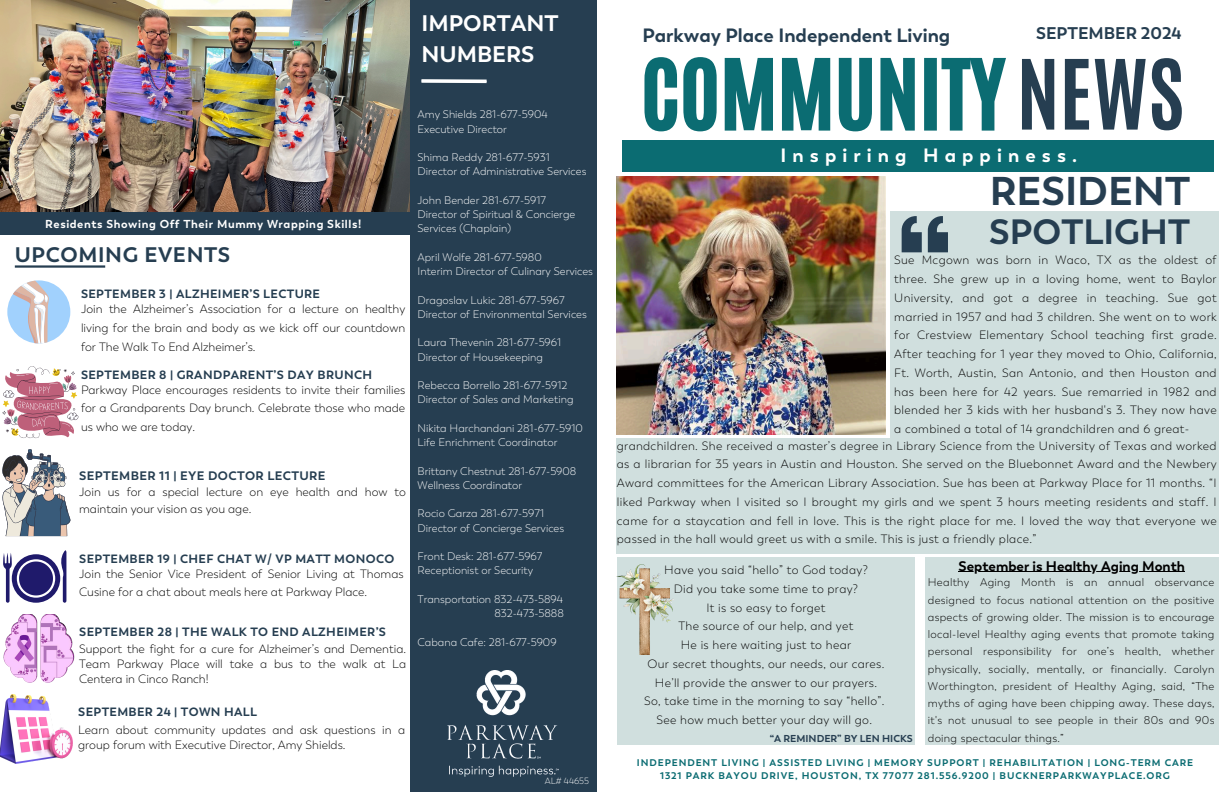
<style>
.page{position:relative;width:1224px;height:792px;background:#fff}
.page>*{position:absolute;margin:0;border:0;box-sizing:border-box;transform-origin:0 0}
.t1{font:82.2px "CA Generated";letter-spacing:.005em;color:#0b6c72}
.t2{font:700 40px "Trenda";color:#263e51}
.t3{font:700 35px "Trenda";color:#263e51}
.t4{font:700 22.4px/31.2px "Trenda";color:#fff}
.t5{font:700 21px "Trenda";letter-spacing:.03em;color:#263e51}
.t6{font:700 19.2px "Trenda";color:#263e51}
.t7{font:700 19.2px "Trenda";letter-spacing:.315em;color:#fff}
.t8{font:700 16.9px "Trenda";color:#263e51}
.t9{font:700 13.8px "Trenda";color:#000}
.t10{font:700 12.3px "Trenda";letter-spacing:.03em;color:#263e51}
.t11{font:300 12px/18.8px "Trenda";color:#000;text-align:justify}
.t12{font:300 12px "Trenda";letter-spacing:.025em;color:#000}
.t13{font:700 12px "Trenda";letter-spacing:.03em;color:#263e51}
.t14{font:700 11.5px "Trenda";letter-spacing:.05em;color:#fff}
.t15{font:300 11.1px/17.2px "Trenda";letter-spacing:.025em;color:#000;text-align:justify}
.t16{font:300 11px/14.2px "Trenda";color:#fff}
.t17{font:700 10px "Trenda";color:#263e51}
.t18{font:700 9.7px "Trenda";letter-spacing:.095em;color:#0b6c72}
.t19{font:300 9px "Trenda";color:#fff}
.s1{font-family:"Antonio";font-weight:700;color:#263e51}
</style>
<div class="page">
<div style="left:622px;top:141px;width:591px;height:31px;background:#0b6c72"></div>
<img style="left:0;top:0;width:410px;height:213px">
<div style="left:410px;top:0;width:187px;height:792px;background:#263e51"></div>
<img style="left:447px;top:671px;width:111px;height:106px">
<svg style="left:421px;top:79px;width:66px;height:5px"></svg>
<hr style="left:15px;top:265px;width:90px;height:3px;background:#263e51">
<div style="left:0;top:213px;width:412px;height:22px;background:#263e51"></div>
<div style="left:890px;top:212px;width:328px;height:229px;background:#d0dfde"></div>
<div style="left:617px;top:439px;width:602px;height:115px;background:#d0dfde"></div>
<img style="left:617px;top:177px;width:268px;height:258px">
<div style="left:7px;top:280px;width:63px;height:63px;background:#a1d1fd;border-radius:50%"></div>
<svg style="left:13px;top:281px;width:36px;height:62px"></svg>
<div style="left:617px;top:558px;width:298px;height:187px;background:#d0dfde"></div>
<div style="left:925px;top:558px;width:294px;height:187px;background:#d0dfde"></div>
<svg style="left:2px;top:366px;width:77px;height:72px"></svg>
<svg style="left:2px;top:449px;width:68px;height:88px"></svg>
<svg style="left:3px;top:550px;width:63px;height:53px"></svg>
<img style="left:3px;top:614px;width:72px;height:69px">
<img style="left:0;top:695px;width:73px;height:68px">
<img style="left:617px;top:564px;width:57px;height:90px">
<hr style="left:959px;top:571px;width:226px;height:1px;background:#000">
<svg style="left:902px;top:216px;width:46px;height:36px"></svg>
<p class="t4" style="left:421px;top:7px;width:139px">IMPORTANT<br>NUMBERS</p>
<p class="t14" style="left:45px;top:217px;width:317px">Residents Showing Off Their Mummy Wrapping Skills!</p>
<p class="t5" style="left:15px;top:241px;width:217px">UPCOMING EVENTS</p>
<p class="t13" style="left:81px;top:287px;width:241px">SEPTEMBER 3 | ALZHEIMER’S LECTURE</p>
<p class="t11" style="left:81px;top:300px;width:326px">Join the Alzheimer’s Association for a lecture on healthy living for the brain and body as we kick off our countdown for The Walk To End Alzheimer’s.</p>
<p class="t13" style="left:81px;top:367px;width:293px">SEPTEMBER 8 | GRANDPARENT’S DAY BRUNCH</p>
<p class="t11" style="left:81px;top:380px;width:326px">Parkway Place encourages residents to invite their families for a Grandparents Day brunch. Celebrate those who made us who we are today.</p>
<p class="t10" style="left:79px;top:469px;width:248px">SEPTEMBER 11 | EYE DOCTOR LECTURE</p>
<p class="t11" style="left:79px;top:483px;width:328px;line-height:17.2px">Join us for a special lecture on eye health and how to maintain your vision as you age.</p>
<p class="t13" style="left:79px;top:551px;width:317px">SEPTEMBER 19 | CHEF CHAT W/ VP MATT MONOCO</p>
<p class="t11" style="left:79px;top:566px;width:326px;line-height:17.2px">Join the Senior Vice President of Senior Living at Thomas<br>Cusine for a chat about meals here at Parkway Place.</p>
<p class="t13" style="left:79px;top:624px;width:308px">SEPTEMBER 28 | THE WALK TO END ALZHEIMER’S</p>
<p class="t11" style="left:79px;top:642px;width:328px;line-height:15px">Support the fight for a cure for Alzheimer’s and Dementia.<br>Team Parkway Place will take a bus to the walk at La Centera in Cinco Ranch!</p>
<p class="t13" style="left:78px;top:704px;width:180px">SEPTEMBER 24 | TOWN HALL</p>
<p class="t11" style="left:78px;top:722px;width:328px;line-height:15px">Learn about community updates and ask questions in a group forum with Executive Director, Amy Shields.</p>
<p class="t16" style="left:418px;top:108px;width:131px">Amy Shields 281-677-5904</p>
<p class="t16" style="left:418px;top:122px;width:91px">Executive Director</p>
<p class="t16" style="left:418px;top:150px;width:134px">Shima Reddy 281-677-5931</p>
<p class="t16" style="left:418px;top:165px;width:170px">Director of Administrative Services</p>
<p class="t16" style="left:418px;top:193px;width:130px">John Bender 281-677-5917</p>
<p class="t16" style="left:418px;top:207px;width:159px">Director of Spiritual &amp; Concierge<br>Services (Chaplain)</p>
<p class="t16" style="left:418px;top:250px;width:126px">April Wolfe 281-677-5980</p>
<p class="t16" style="left:418px;top:264px;width:177px">Interim Director of Culinary Services</p>
<p class="t16" style="left:418px;top:293px;width:148px">Dragoslav Lukic 281-677-5967</p>
<p class="t16" style="left:418px;top:307px;width:171px">Director of Environmental Services</p>
<p class="t16" style="left:418px;top:336px;width:145px">Laura Thevenin 281-677-5961</p>
<p class="t16" style="left:418px;top:350px;width:127px">Director of Housekeeping</p>
<p class="t16" style="left:418px;top:378px;width:151px">Rebecca Borrello 281-677-5912</p>
<p class="t16" style="left:418px;top:393px;width:157px">Director of Sales and Marketing</p>
<p class="t16" style="left:418px;top:421px;width:167px">Nikita Harchandani 281-677-5910</p>
<h6 class="t16" style="left:418px;top:435px;width:141px">Life Enrichment Coordinator</h6>
<h5 class="t16" style="left:418px;top:464px;width:160px">Brittany Chestnut 281-677-5908</h5>
<h1 class="t16" style="left:418px;top:478px;width:106px">Wellness Coordinator</h1>
<h1 class="t16" style="left:418px;top:507px;width:128px">Rocio Garza 281-677-5971</h1>
<h5 class="t16" style="left:418px;top:521px;width:148px">Director of Concierge Services</h5>
<h2 class="t16" style="left:418px;top:549px;width:126px">Front Desk: 281-677-5967</h2>
<h3 class="t16" style="left:418px;top:564px;width:117px">Receptionist or Security</h3>
<p class="t16" style="left:418px;top:592px;width:147px">Transportation 832-473-5894</p>
<p class="t16" style="left:494px;top:606px;width:71px">832-473-5888</p>
<p class="t16" style="left:418px;top:635px;width:141px">Cabana Cafe: 281-677-5909</p>
<p class="t19" style="left:545px;top:776px;width:46px">AL# 44655</p>
<p class="t6" style="left:642px;top:24px;width:309px">Parkway Place Independent Living</p>
<p class="t8" style="left:1036px;top:23px;width:147px">SEPTEMBER 2024</p>
<h4 class="t1" style="left:641px;top:36px;width:545px">COMMUNITY <span class="s1">NEWS</span></h4>
<h4 class="t7" style="left:781px;top:144px;width:298px">Inspiring Happiness.</h4>
<p class="t2" style="left:990px;top:166px;width:202px">RESIDENT</p>
<p class="t3" style="left:989px;top:211px;width:202px">SPOTLIGHT</p>
<p class="t11" style="left:894px;top:251px;width:324px">Sue Mcgown was born in Waco, TX as the oldest of three. She grew up in a loving home, went to Baylor University, and got a degree in teaching. Sue got married in 1957 and had 3 children. She went on to work for Crestview Elementary School teaching first grade.<br>After teaching for 1 year they moved to Ohio, California, Ft. Worth, Austin, San Antonio, and then Houston and has been here for 42 years. Sue remarried in 1982 and blended her 3 kids with her husband's 3. They now have a combined a total of 14 grandchildren and 6 great-</p>
<p class="t11" style="left:617px;top:436px;width:601px">grandchildren. She received a master’s degree in Library Science from the University of Texas and worked as a librarian for 35 years in Austin and Houston. She served on the Bluebonnet Award and the Newbery Award committees for the American Library Association. Sue has been at Parkway Place for 11 months. “I liked Parkway when I visited so I brought my girls and we spent 3 hours meeting residents and staff. I came for a staycation and fell in love. This is the right place for me. I loved the way that everyone we passed in the hall would greet us with a smile. This is just a friendly place.”</p>
<p class="t15" style="left:928px;top:574px;width:288px">Healthy Aging Month is an annual observance designed to focus national attention on the positive aspects of growing older. The mission is to encourage local-level Healthy aging events that promote taking personal responsibility for one’s health, whether physically, socially, mentally, or financially. Carolyn Worthington, president of Healthy Aging, said, “The myths of aging have been chipping away. These days, it's not unusual to see people in their 80s and 90s doing spectacular things.”</p>
<p class="t9" style="left:959px;top:557px;width:228px">September is Healthy Aging Month</p>
<p class="t12" style="left:664px;top:563px;width:205px">Have you said “hello” to God today?</p>
<p class="t12" style="left:674px;top:582px;width:186px">Did you take some time to pray?</p>
<p class="t12" style="left:706px;top:601px;width:121px">It is so easy to forget</p>
<p class="t12" style="left:678px;top:620px;width:176px">The source of our help, and yet</p>
<p class="t12" style="left:681px;top:638px;width:172px">He is here waiting just to hear</p>
<p class="t12" style="left:648px;top:657px;width:238px">Our secret thoughts, our needs, our cares.</p>
<p class="t12" style="left:655px;top:676px;width:224px">He’ll provide the answer to our prayers.</p>
<p class="t12" style="left:644px;top:695px;width:242px">So, take time in the morning to say “hello”.</p>
<p class="t12" style="left:656px;top:713px;width:217px">See how much better your day will go.</p>
<p class="t17" style="left:770px;top:732px;width:145px">“A REMINDER” BY LEN HICKS</p>
<p class="t18" style="left:637px;top:757px;width:558px">INDEPENDENT LIVING | ASSISTED LIVING | MEMORY SUPPORT | REHABILITATION | LONG-TERM CARE</p>
<p class="t18" style="left:660px;top:770px;width:511px">1321 PARK BAYOU DRIVE, HOUSTON, TX 77077 281.556.9200 | BUCKNERPARKWAYPLACE.ORG</p>
</div>
